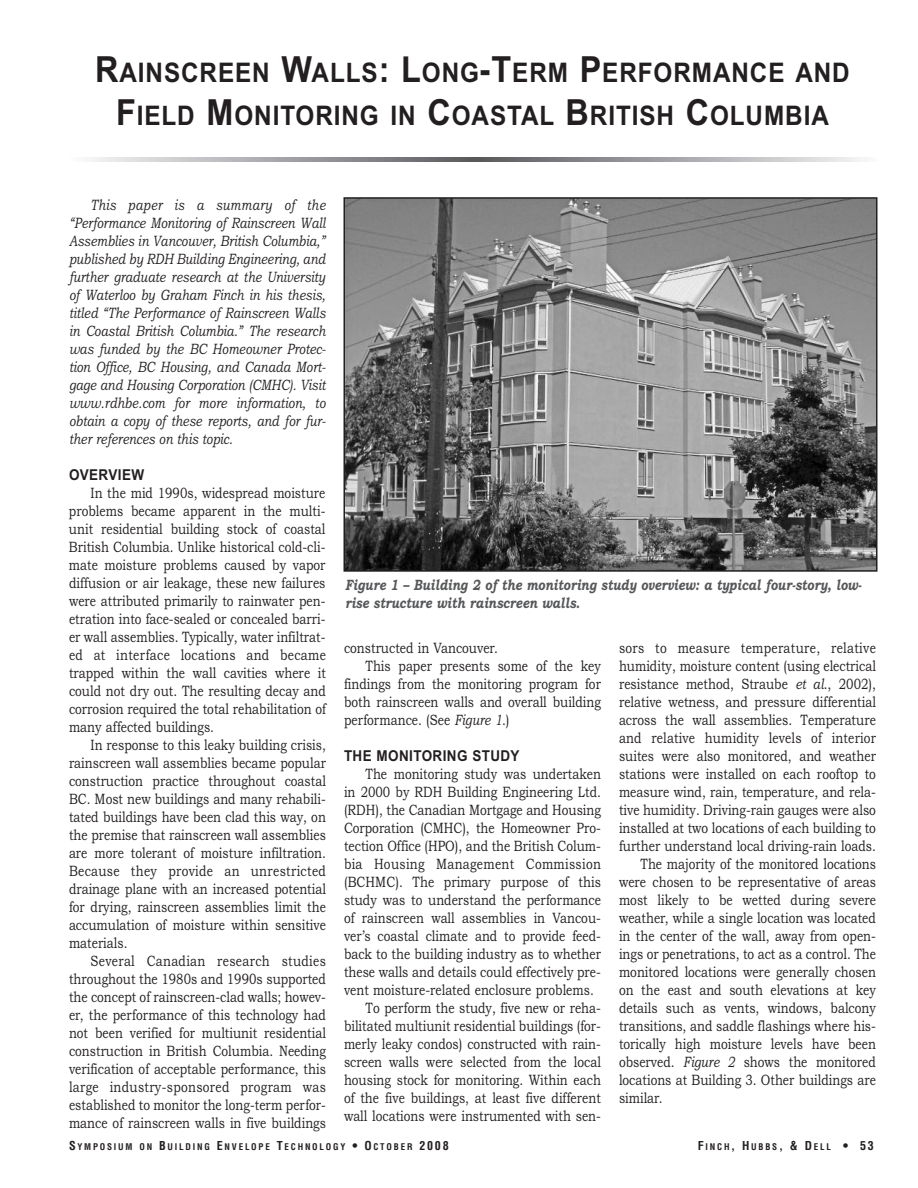
<style>
.page{position:relative;width:918px;height:1188px;background:#fff}
.page>*{position:absolute;margin:0;border:0;box-sizing:border-box;transform-origin:0 0}
.t1{font:700 27px/43.2px "Arial";letter-spacing:.035em;color:#231f20;text-align:center;scale:.9 1}
.t2{font:15px/18px "Bookman Old Style";color:#231f20;text-align:justify;scale:.8 1}
.t3{font:italic 15px/18px "Bookman Old Style";color:#231f20;text-align:justify;scale:.8 1}
.t4{font:italic 700 15px/18px "Bookman Old Style";color:#57585a;scale:.8 1}
.t5{font:15px "Bookman Old Style";letter-spacing:.025em;color:#231f20;scale:.8 1}
.t6{font:700 15px "Arial";letter-spacing:.03em;color:#231f20;scale:.9 1}
.t7{font:700 condensed 9px "Helvetica";letter-spacing:.2em;color:#231f20}
.s1{font-size:36px}
.s2{font-style:italic}
.s3{font-size:12px}
</style>
<div class="page">
<svg style="left:89px;top:157px;width:775px;height:5px;background:#a4a5a8"></svg>
<img style="left:347px;top:200px;width:528px;height:369px">
<div style="left:344px;top:197px;width:534px;height:375px;border:2px solid #231f20"></div>
<h1 class="t1" style="left:95px;top:51px;width:840px"><span class="s1">R</span>AINSCREEN <span class="s1">W</span>ALLS<span class="s1">: L</span>ONG<span class="s1">-T</span>ERM <span class="s1">P</span>ERFORMANCE AND<br><span class="s1">F</span>IELD <span class="s1">M</span>ONITORING IN <span class="s1">C</span>OASTAL <span class="s1">B</span>RITISH <span class="s1">C</span>OLUMBIA</h1>
<p class="t3" style="left:69px;top:196px;width:322px;text-indent:22px">This paper is a summary of the “Performance Monitoring of Rainscreen Wall Assemblies in Vancouver, British Columbia,” published by RDH Building Engineering, and further graduate research at the University of Waterloo by Graham Finch in his thesis, titled “The Performance of Rainscreen Walls in Coastal British Columbia.” The research was funded by the BC Homeowner Protec&shy;tion Office, BC Housing, and Canada Mort&shy;gage and Housing Corporation (CMHC). Visit www.rdhbe.com for more information, to obtain a copy of these reports, and for fur&shy;ther references on this topic.</p>
<p class="t6" style="left:69px;top:466px;width:85px">OVERVIEW</p>
<p class="t2" style="left:69px;top:484px;width:323px;text-indent:22px">In the mid 1990s, widespread moisture problems became apparent in the multi&shy;unit residential building stock of coastal British Columbia. Unlike historical cold-cli&shy;mate moisture problems caused by vapor diffusion or air leakage, these new failures were attributed primarily to rainwater pen&shy;etration into face-sealed or concealed barri&shy;er wall assemblies. Typically, water infiltrat&shy;ed at interface locations and became trapped within the wall cavities where it could not dry out. The resulting decay and corrosion required the total rehabilitation of many affected buildings.</p>
<p class="t2" style="left:69px;top:736px;width:323px;text-indent:22px">In response to this leaky building crisis, rainscreen wall assemblies became popular construction practice throughout coastal BC. Most new buildings and many rehabili&shy;tated buildings have been clad this way, on the premise that rainscreen wall assemblies are more tolerant of moisture infiltration.<br>Because they provide an unrestricted drainage plane with an increased potential for drying, rainscreen assemblies limit the accumulation of moisture within sensitive materials.</p>
<p class="t2" style="left:69px;top:952px;width:323px;text-indent:22px">Several Canadian research studies throughout the 1980s and 1990s supported the concept of rainscreen-clad walls; howev&shy;er, the performance of this technology had not been verified for multiunit residential construction in British Columbia. Needing verification of acceptable performance, this large industry-sponsored program was established to monitor the long-term perfor&shy;mance of rainscreen walls in five buildings</p>
<p class="t4" style="left:345px;top:576px;width:647px">Figure 1 – Building 2 of the monitoring study overview: a typical four-story, low&shy;rise structure with rainscreen walls.</p>
<p class="t2" style="left:344px;top:639px;width:194px">constructed in Vancouver.</p>
<p class="t2" style="left:366px;top:657px;width:296px">This paper presents some of the key</p>
<p class="t2" style="left:344px;top:675px;width:323px">findings from the monitoring program for</p>
<p class="t2" style="left:344px;top:693px;width:323px">both rainscreen walls and overall building</p>
<p class="t2" style="left:344px;top:711px;width:208px">performance. (See <span class="s2">Figure 1</span>.)</p>
<p class="t6" style="left:344px;top:747px;width:197px">THE MONITORING STUDY</p>
<p class="t2" style="left:366px;top:765px;width:296px">The monitoring study was undertaken</p>
<p class="t2" style="left:344px;top:783px;width:323px">in 2000 by RDH Building Engineering Ltd.</p>
<p class="t2" style="left:344px;top:801px;width:323px">(RDH), the Canadian Mortgage and Housing</p>
<p class="t2" style="left:344px;top:819px;width:323px">Corporation (CMHC), the Homeowner Pro-</p>
<p class="t2" style="left:344px;top:837px;width:323px">tection Office (HPO), and the British Colum-</p>
<p class="t5" style="left:344px;top:855px;width:323px">bia Housing Management Commission</p>
<p class="t2" style="left:344px;top:873px;width:323px">(BCHMC). The primary purpose of this</p>
<p class="t2" style="left:344px;top:891px;width:323px">study was to understand the performance</p>
<p class="t2" style="left:344px;top:909px;width:323px">of rainscreen wall assemblies in Vancou-</p>
<p class="t2" style="left:344px;top:927px;width:323px">ver’s coastal climate and to provide feed-</p>
<p class="t2" style="left:344px;top:945px;width:323px">back to the building industry as to whether</p>
<p class="t2" style="left:344px;top:963px;width:323px">these walls and details could effectively pre-</p>
<p class="t2" style="left:344px;top:981px;width:314px">vent moisture-related enclosure problems.</p>
<p class="t2" style="left:366px;top:999px;width:296px">To perform the study, five new or reha-</p>
<p class="t2" style="left:344px;top:1017px;width:323px">bilitated multiunit residential buildings (for-</p>
<p class="t2" style="left:344px;top:1035px;width:323px">merly leaky condos) constructed with rain-</p>
<p class="t2" style="left:344px;top:1053px;width:323px">screen walls were selected from the local</p>
<p class="t2" style="left:344px;top:1071px;width:323px">housing stock for monitoring. Within each</p>
<p class="t2" style="left:344px;top:1089px;width:323px">of the five buildings, at least five different</p>
<p class="t2" style="left:344px;top:1107px;width:323px">wall locations were instrumented with sen-</p>
<p class="t5" style="left:619px;top:639px;width:323px">sors to measure temperature, relative</p>
<p class="t2" style="left:619px;top:657px;width:323px">humidity, moisture content (using electrical</p>
<p class="t2" style="left:619px;top:675px;width:323px">resistance method, Straube <span class="s2">et al</span>., 2002),</p>
<p class="t2" style="left:619px;top:693px;width:323px">relative wetness, and pressure differential</p>
<p class="t2" style="left:619px;top:711px;width:323px">across the wall assemblies. Temperature</p>
<p class="t2" style="left:619px;top:729px;width:323px">and relative humidity levels of interior</p>
<p class="t2" style="left:619px;top:747px;width:323px">suites were also monitored, and weather</p>
<p class="t2" style="left:619px;top:765px;width:323px">stations were installed on each rooftop to</p>
<p class="t2" style="left:619px;top:783px;width:323px">measure wind, rain, temperature, and rela-</p>
<p class="t2" style="left:619px;top:801px;width:323px">tive humidity. Driving-rain gauges were also</p>
<p class="t2" style="left:619px;top:819px;width:323px">installed at two locations of each building to</p>
<p class="t2" style="left:619px;top:837px;width:323px">further understand local driving-rain loads.</p>
<p class="t2" style="left:641px;top:855px;width:296px">The majority of the monitored locations</p>
<p class="t2" style="left:619px;top:873px;width:323px">were chosen to be representative of areas</p>
<p class="t2" style="left:619px;top:891px;width:323px">most likely to be wetted during severe</p>
<p class="t2" style="left:619px;top:909px;width:323px">weather, while a single location was located</p>
<p class="t2" style="left:619px;top:927px;width:323px">in the center of the wall, away from open-</p>
<p class="t2" style="left:619px;top:945px;width:323px">ings or penetrations, to act as a control. The</p>
<p class="t2" style="left:619px;top:963px;width:323px">monitored locations were generally chosen</p>
<p class="t2" style="left:619px;top:981px;width:323px">on the east and south elevations at key</p>
<p class="t2" style="left:619px;top:999px;width:323px">details such as vents, windows, balcony</p>
<p class="t2" style="left:619px;top:1017px;width:323px">transitions, and saddle flashings where his-</p>
<p class="t2" style="left:619px;top:1035px;width:323px">torically high moisture levels have been</p>
<p class="t2" style="left:619px;top:1053px;width:323px">observed. <span class="s2">Figure 2</span> shows the monitored</p>
<p class="t2" style="left:619px;top:1071px;width:323px">locations at Building 3. Other buildings are</p>
<p class="t2" style="left:619px;top:1089px;width:56px">similar.</p>
<p class="t7" style="left:69px;top:1142px;width:381px"><span class="s3">S</span>YMPOSIUM ON <span class="s3">B</span>UILDING <span class="s3">E</span>NVELOPE <span class="s3">T</span>ECHNOLOGY <span class="s3">• O</span>CTOBER <span class="s3">2008</span></p>
<p class="t7" style="left:698px;top:1142px;width:178px"><span class="s3">F</span>INCH<span class="s3">, H</span>UBBS<span class="s3">, &amp; D</span>ELL <span class="s3">• 53</span></p>
</div>
